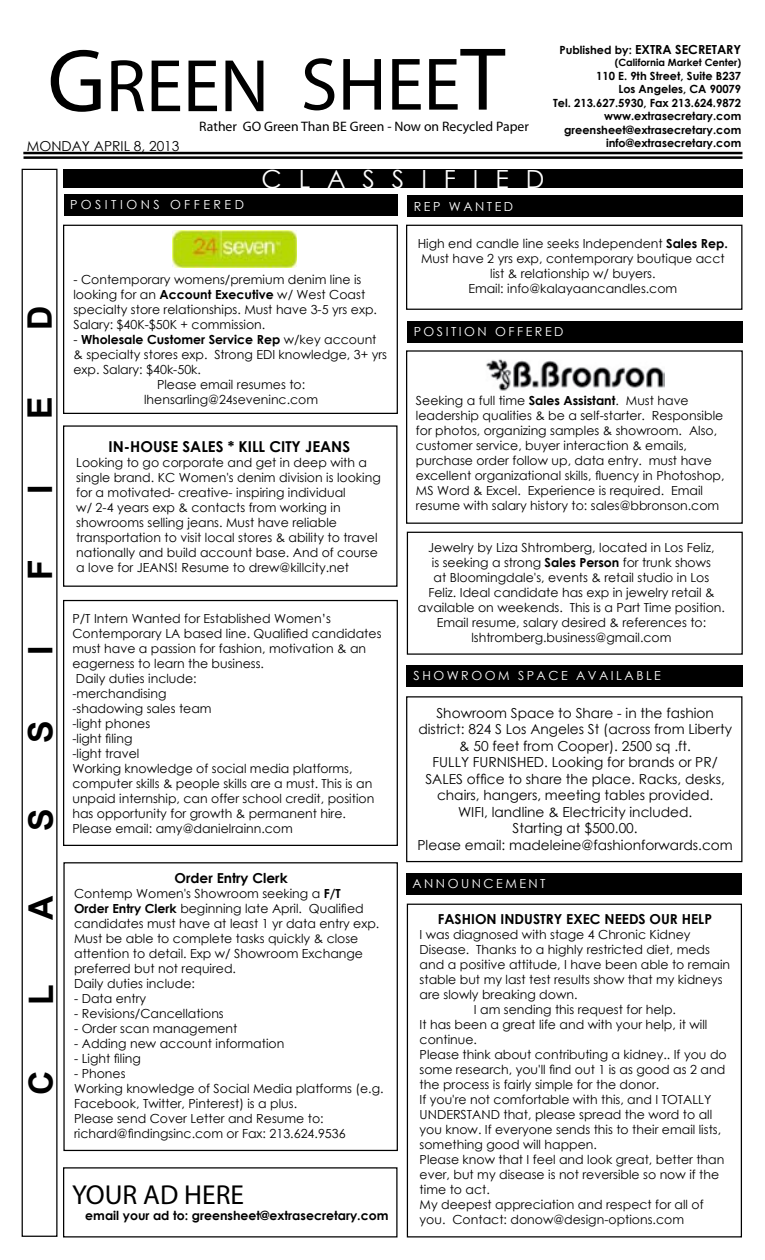
<style>
.page{position:relative;width:765px;height:1260px;background:#fff}
.page>*{position:absolute;margin:0;border:0;box-sizing:border-box;transform-origin:0 0}
.t1{font:75px "Myriad Pro";color:#000}
.t2{font:700 33.75px "Arial";color:#000}
.t3{font:27.5px "Myriad Pro";color:#000}
.t4{font:25px "Century Gothic";color:#fff}
.t5{font:700 15px "Century Gothic";color:#000}
.t6{font:13.75px/16.5px "Century Gothic";color:#000;text-align:center}
.t7{font:700 13.75px "Century Gothic";color:#000}
.t8{font:13.75px "Myriad Pro";color:#000}
.t9{font:12.5px/15px "Century Gothic";color:#000}
.t10{font:700 12.5px "Century Gothic";color:#000}
.t11{font:12.5px "Century Gothic";letter-spacing:.2em;color:#fff}
.t12{font:700 11.25px/13.5px "Century Gothic";color:#000;text-align:right}
.t13{font:700 10px "Century Gothic";color:#000}
.s1{font-size:90px}
.s2{font-size:11.25px}
.s3{font-weight:700}
.s4{font-weight:400}
</style>
<div class="page">
<hr style="left:23px;top:152px;width:720px;height:2px;background:#000">
<hr style="left:24px;top:156px;width:719px;height:3px;background:#000">
<div style="left:63px;top:169px;width:679px;height:19px;background:#000"></div>
<div style="left:22px;top:169px;width:36px;height:1068px;border:1px solid #000"></div>
<div style="left:64px;top:194px;width:334px;height:22px;background:#000"></div>
<div style="left:63px;top:425px;width:335px;height:162px;border:1px solid #000"></div>
<div style="left:407px;top:904px;width:335px;height:334px;border:1px solid #000"></div>
<div style="left:407px;top:873px;width:335px;height:22px;background:#000"></div>
<div style="left:407px;top:195px;width:335px;height:22px;background:#000"></div>
<div style="left:63px;top:600px;width:335px;height:246px;border:1px solid #000"></div>
<div style="left:407px;top:665px;width:336px;height:22px;background:#000"></div>
<div style="left:406px;top:696px;width:336px;height:166px;border:1px solid #000"></div>
<div style="left:407px;top:532px;width:336px;height:123px;border:1px solid #000"></div>
<div style="left:63px;top:225px;width:335px;height:189px;border:1px solid #000"></div>
<div style="left:63px;top:862px;width:335px;height:289px;border:1px solid #000"></div>
<div style="left:406px;top:225px;width:336px;height:85px;border:1px solid #000"></div>
<img style="left:173px;top:231px;width:124px;height:37px">
<div style="left:407px;top:321px;width:335px;height:21px;background:#000"></div>
<img style="left:486px;top:359px;width:179px;height:32px">
<div style="left:406px;top:350px;width:337px;height:174px;border:1px solid #000"></div>
<h1 class="t1" style="left:48px;top:39px;width:459px"><span class="s1">G</span>REEN SHEE<span class="s1">T</span></h1>
<p class="t6" style="left:27px;top:138px;width:154px">MONDAY APRIL 8, 2013</p>
<p class="t8" style="left:199px;top:118px;width:331px">Rather GO Green Than BE Green - Now on Recycled Paper</p>
<h3 class="t4" style="left:261px;top:161px;width:285px">C L A S S I F I E D</h3>
<p class="t11" style="left:70px;top:196px;width:175px">P O S I T I O N S O F F E R E D</p>
<p class="t11" style="left:414px;top:197px;width:101px">REP WANTED</p>
<p class="t10" style="left:559px;top:40px;width:183px"><span class="s2">Published by:</span> EXTRA SECRETARY</p>
<p class="t13" style="left:615px;top:55px;width:128px">(California Market Center)</p>
<p class="t12" style="left:553px;top:69px;width:190px">110 E. 9th Street, Suite B237<br>Los Angeles, CA 90079<br>Tel. 213.627.5930, Fax 213.624.9872 www.extrasecretary.com greensheet@extrasecretary.com info@extrasecretary.com</p>
<h2 class="t2" style="left:17px;top:330px;width:26px;rotate:-90deg">D</h2>
<h2 class="t2" style="left:18px;top:419px;width:24px;rotate:-90deg">E</h2>
<h2 class="t2" style="left:18px;top:494px;width:11px;rotate:-90deg">I</h2>
<h2 class="t2" style="left:18px;top:580px;width:22px;rotate:-90deg">F</h2>
<h2 class="t2" style="left:18px;top:655px;width:11px;rotate:-90deg">I</h2>
<h2 class="t2" style="left:18px;top:743px;width:24px;rotate:-90deg">S</h2>
<h2 class="t2" style="left:18px;top:831px;width:24px;rotate:-90deg">S</h2>
<h2 class="t2" style="left:18px;top:920px;width:26px;rotate:-90deg">A</h2>
<h2 class="t2" style="left:19px;top:1005px;width:22px;rotate:-90deg">L</h2>
<h2 class="t2" style="left:19px;top:1095px;width:26px;rotate:-90deg">C</h2>
<p class="t9" style="left:73px;top:272px;width:305px">- Contemporary womens/premium denim line is looking for an <span class="s3">Account Executive</span> w/ West Coast specialty store relationships. Must have 3-5 yrs exp.<br>Salary: $40K-$50K + commission.</p>
<p class="t10" style="left:73px;top:330px;width:305px"><span class="s4">-</span> Wholesale Customer Service Rep <span class="s4">w/key account</span></p>
<p class="t9" style="left:73px;top:347px;width:315px">&amp; specialty stores exp. Strong EDI knowledge, 3+ yrs</p>
<p class="t9" style="left:73px;top:362px;width:129px">exp. Salary: $40k-50k.</p>
<p class="t9" style="left:157px;top:377px;width:150px">Please email resumes to:</p>
<p class="t9" style="left:144px;top:392px;width:176px">lhensarling@24seveninc.com</p>
<p class="t5" style="left:109px;top:435px;width:42px">In-House</p>
<p class="t5" style="left:182px;top:435px;width:17px">Sales</p>
<p class="t5" style="left:228px;top:435px;width:95px">* Kill City Jeans</p>
<p class="t9" style="left:76px;top:454px;width:306px">Looking to go corporate and get in deep with a single brand. KC Women's denim division is looking for a motivated- creative- inspiring individual<br>w/ 2-4 years exp &amp; contacts from working in showrooms selling jeans. Must have reliable transportation to visit local stores &amp; ability to travel nationally and build account base. And of course a love for JEANS! Resume to drew@killcity.net</p>
<p class="t9" style="left:72px;top:611px;width:311px">P/T Intern Wanted for Established Women’s Contemporary LA based line. Qualified candidates must have a passion for fashion, motivation &amp; an eagerness to learn the business.<br>Daily duties include:<br>-merchandising<br>-shadowing sales team<br>-light phones<br>-light filing<br>-light travel<br>Working knowledge of social media platforms, computer skills &amp; people skills are a must. This is an unpaid internship, can offer school credit, position has opportunity for growth &amp; permanent hire.<br>Please email: amy@danielrainn.com</p>
<p class="t7" style="left:175px;top:867px;width:115px">Order Entry Clerk</p>
<p class="t9" style="left:74px;top:885px;width:307px">Contemp Women's Showroom seeking a <span class="s3">F/T<br>Order Entry Clerk</span> beginning late April. Qualified candidates must have at least 1 yr data entry exp.<br>Must be able to complete tasks quickly &amp; close attention to detail. Exp w/ Showroom Exchange preferred but not required.<br>Daily duties include:</p>
<p class="t9" style="left:74px;top:990px;width:74px">- Data entry</p>
<p class="t9" style="left:74px;top:1005px;width:151px">- Revisions/Cancellations</p>
<p class="t9" style="left:74px;top:1020px;width:165px">- Order scan management</p>
<p class="t9" style="left:74px;top:1035px;width:212px">- Adding new account information</p>
<p class="t9" style="left:74px;top:1050px;width:68px">- Light filing</p>
<p class="t9" style="left:74px;top:1065px;width:311px">- Phones<br>Working knowledge of Social Media platforms (e.g.<br>Facebook, Twitter, Pinterest) is a plus.<br>Please send Cover Letter and Resume to: richard@findingsinc.com or Fax: 213.624.9536</p>
<h3 class="t3" style="left:72px;top:1177px;width:174px">YOUR AD HERE</h3>
<p class="t10" style="left:85px;top:1206px;width:305px">email your ad to: greensheet@extrasecretary.com</p>
<p class="t9" style="left:418px;top:236px;width:312px;text-align:center">High end candle line seeks Independent <span class="s3">Sales Rep.<br></span>Must have 2 yrs exp, contemporary boutique acct list &amp; relationship w/ buyers.<br>Email: info@kalayaancandles.com</p>
<p class="t11" style="left:414px;top:323px;width:151px">POSITION OFFERED</p>
<p class="t9" style="left:416px;top:393px;width:310px">Seeking a full time <span class="s3">Sales Assistant</span>. Must have leadership qualities &amp; be a self-starter. Responsible for photos, organizing samples &amp; showroom. Also, customer service, buyer interaction &amp; emails, purchase order follow up, data entry. must have excellent organizational skills, fluency in Photoshop, MS Word &amp; Excel. Experience is required. Email resume with salary history to: sales@bbronson.com</p>
<p class="t9" style="left:418px;top:540px;width:309px;text-align:center">Jewelry by Liza Shtromberg, located in Los Feliz,<br>is seeking a strong <span class="s3">Sales Person</span> for trunk shows<br>at Bloomingdale's, events &amp; retail studio in Los<br>Feliz. Ideal candidate has exp in jewelry retail &amp; available on weekends. This is a Part Time position.<br>Email resume, salary desired &amp; references to: lshtromberg.business@gmail.com</p>
<p class="t11" style="left:414px;top:667px;width:249px">SHOWROOM SPACE AVAILABLE</p>
<p class="t6" style="left:418px;top:704px;width:317px">Showroom Space to Share - in the fashion district: 824 S Los Angeles St (across from Liberty &amp; 50 feet from Cooper). 2500 sq .ft.<br>FULLY FURNISHED. Looking for brands or PR/ SALES office to share the place. Racks, desks, chairs, hangers, meeting tables provided.<br>WIFI, landline &amp; Electricity included.<br>Starting at $500.00.<br>Please email: madeleine@fashionforwards.com</p>
<p class="t11" style="left:412px;top:875px;width:135px">ANNOUNCEMENT</p>
<p class="t7" style="left:438px;top:909px;width:276px">FASHION INDUSTRY EXEC NEEDS OUR HELP</p>
<p class="t9" style="left:420px;top:927px;width:272px">I was diagnosed with stage 4 Chronic Kidney</p>
<p class="t9" style="left:420px;top:942px;width:292px">Disease. Thanks to a highly restricted diet, meds</p>
<p class="t9" style="left:420px;top:957px;width:312px">and a positive attitude, I have been able to remain</p>
<p class="t9" style="left:420px;top:972px;width:304px">stable but my last test results show that my kidneys</p>
<p class="t9" style="left:420px;top:987px;width:159px">are slowly breaking down.</p>
<p class="t9" style="left:474px;top:1002px;width:204px">I am sending this request for help.</p>
<p class="t9" style="left:420px;top:1017px;width:289px">It has been a great life and with your help, it will</p>
<p class="t9" style="left:420px;top:1032px;width:59px">continue.</p>
<p class="t9" style="left:420px;top:1047px;width:309px">Please think about contributing a kidney.. If you do</p>
<p class="t9" style="left:420px;top:1062px;width:307px">some research, you'll find out 1 is as good as 2 and</p>
<p class="t9" style="left:420px;top:1077px;width:241px">the process is fairly simple for the donor.</p>
<p class="t9" style="left:420px;top:1092px;width:293px">If you're not comfortable with this, and I TOTALLY</p>
<p class="t9" style="left:420px;top:1107px;width:294px">UNDERSTAND that, please spread the word to all</p>
<p class="t9" style="left:420px;top:1122px;width:303px">you know. If everyone sends this to their email lists,</p>
<p class="t9" style="left:420px;top:1137px;width:179px">something good will happen.</p>
<p class="t9" style="left:420px;top:1152px;width:306px">Please know that I feel and look great, better than</p>
<p class="t9" style="left:420px;top:1167px;width:301px">ever, but my disease is not reversible so now if the</p>
<p class="t9" style="left:420px;top:1182px;width:72px">time to act.</p>
<p class="t9" style="left:420px;top:1197px;width:286px">My deepest appreciation and respect for all of</p>
<p class="t9" style="left:420px;top:1212px;width:266px">you. Contact: donow@design-options.com</p>
</div>
